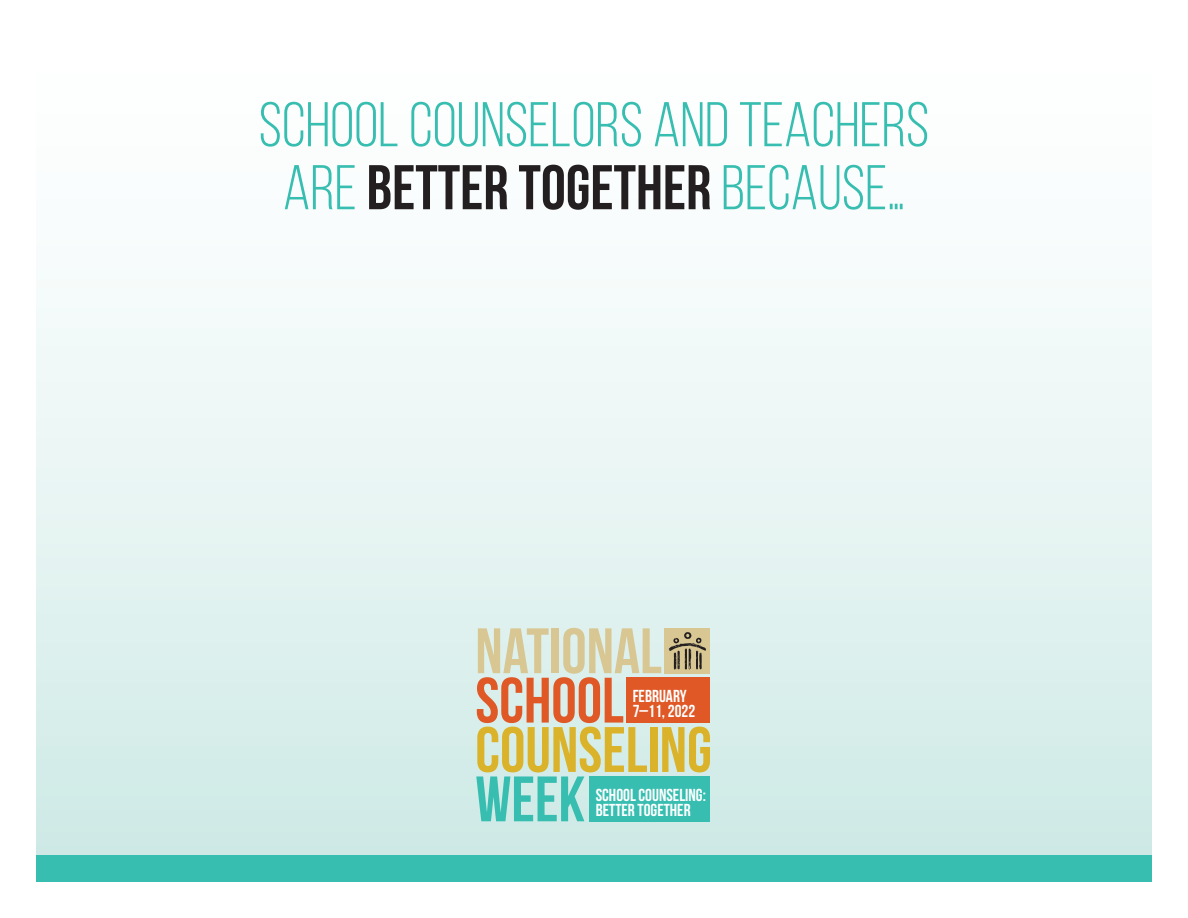
<style>
.page{position:relative;width:1188px;height:918px;background:#fff}
.page>*{position:absolute;margin:0;border:0;box-sizing:border-box;transform-origin:0 0}
.t1{font:64.05px "Bebas Neue";color:#dab32b}
.t2{font:64.05px "Bebas Neue";color:#d8c793}
.t3{font:64.05px "Bebas Neue";color:#df5826}
.t4{font:64.05px "Bebas Neue";color:#37beb0}
.t5{font:63px/63px "Bebas Neue";color:#37beb0;text-align:center}
.t6{font:17.4px/14.7px "Bebas Neue";color:#fff}
.s1{font-weight:700;color:#231f20}
</style>
<div class="page">
<div style="left:36px;top:36px;width:1116px;height:846px;background:linear-gradient(to bottom,#fff,#cfeae6)"></div>
<div style="left:36px;top:855px;width:1116px;height:27px;background:#37beb0"></div>
<div style="left:665px;top:628px;width:45px;height:45px;background:#d8c793"></div>
<div style="left:626px;top:677px;width:84px;height:46px;background:#df5826"></div>
<div style="left:589px;top:776px;width:121px;height:45px;background:#37beb0"></div>
<svg style="left:669px;top:632px;width:37px;height:38px"></svg>
<p class="t5" style="left:259px;top:93px;width:672px">SCHOOL COUNSELORS AND TEACHERS<br>ARE <span class="s1">BETTER TOGETHER</span> BECAUSE…</p>
<p class="t2" style="left:475px;top:616px;width:188px">NATIONAL</p>
<p class="t3" style="left:475px;top:665px;width:150px">SCHOOL</p>
<p class="t1" style="left:475px;top:715px;width:238px">COUNSELING</p>
<p class="t4" style="left:475px;top:764px;width:111px">WEEK</p>
<p class="t6" style="left:633px;top:689px;width:64px">FEBRUARY<br>7–11, 2022</p>
<p class="t6" style="left:596px;top:787px;width:112px">SCHOOL COUNSELING:<br>BETTER TOGETHER</p>
</div>
